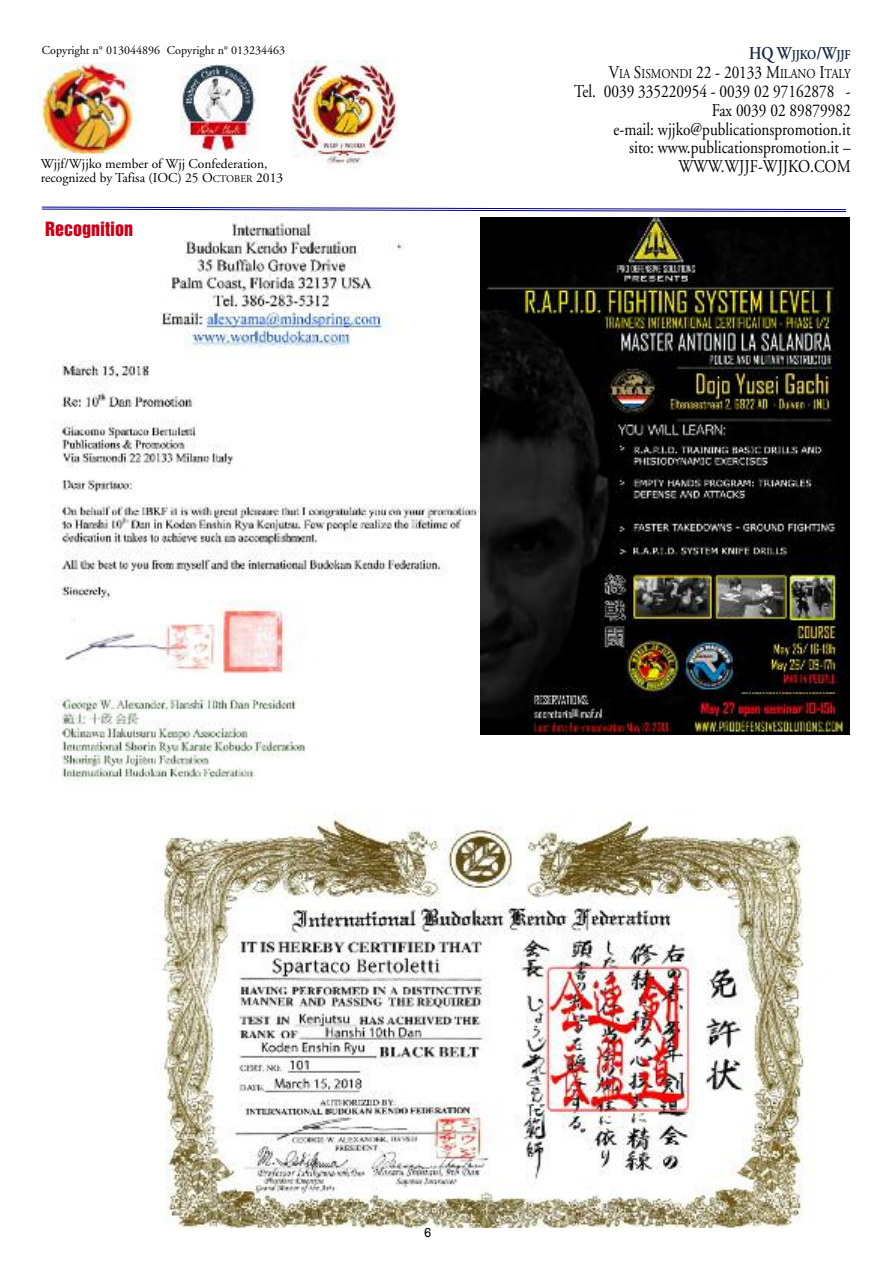
<style>
.page{position:relative;width:893px;height:1263px;background:#fff}
.page>*{position:absolute;margin:0;border:0;box-sizing:border-box;transform-origin:0 0}
.t1{font:18px/18.9px "Adobe Garamond";color:#000;text-align:right;scale:.85 1}
.t2{font:18px "Helvetica Inserat";color:#ca0016}
.t3{font:13.5px/14.4px "Adobe Garamond";color:#000}
.t4{font:13.5px/18.9px "Adobe Garamond";color:#000;text-align:right;scale:.85 1}
.t5{font:13.5px "Rockwell";color:#000}
.t6{font:12px "Adobe Garamond";color:#000}
.s1{font-size:10.2px}
.s2{font-weight:600;font-size:18px;color:#0f243e}
.s3{font-weight:600;color:#0f243e}
.s4{font-size:18px}
</style>
<div class="page">
<svg style="left:41px;top:206px;width:806px;height:7px"></svg>
<img style="left:40px;top:63px;width:95px;height:90px">
<img style="left:180px;top:64px;width:76px;height:89px">
<img style="left:292px;top:61px;width:106px;height:107px">
<img style="left:52px;top:217px;width:429px;height:564px">
<img style="left:159px;top:814px;width:655px;height:414px">
<img style="left:480px;top:218px;width:369px;height:517px">
<p class="t6" style="left:42px;top:46px;width:120px">Copyright n° 013044896</p>
<p class="t6" style="left:167px;top:46px;width:120px">Copyright n° 013234463</p>
<p class="t3" style="left:41px;top:158px;width:244px">Wjjf/Wjjko member of Wjj Confederation, recognized by Tafisa (IOC) 25 O<span class="s1">CTOBER</span> 2013</p>
<p class="t2" style="left:45px;top:222px;width:90px">Recognition</p>
<p class="t4" style="left:609px;top:46px;width:286px"><span class="s2">HQ W</span><span class="s3">JJKO</span><span class="s2">/W</span><span class="s3">JJF<br></span><span class="s4">V</span>IA <span class="s4">S</span>ISMONDI <span class="s4">22 - 20133 M</span>ILANO <span class="s4">I</span>TALY</p>
<p class="t1" style="left:574px;top:83px;width:327px">Tel. 0039 335220954 - 0039 02 97162878 -<br>Fax 0039 02 89879982<br>e-mail: wjjko@publicationspromotion.it<br>sito: www.publicationspromotion.it –<br>WWW.WJJF-WJJKO.COM</p>
<p class="t5" style="left:424px;top:1224px;width:9px">6</p>
</div>
